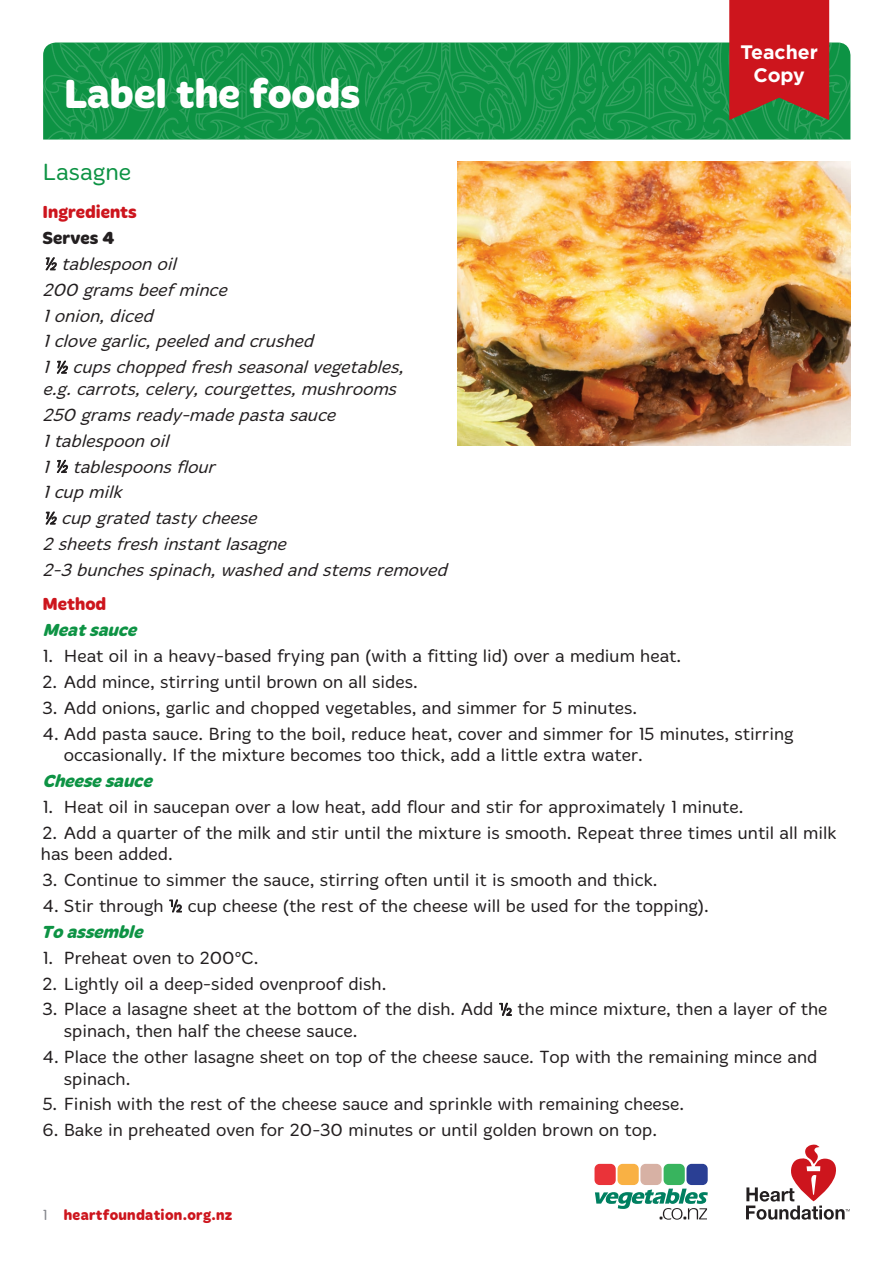
<style>
.page{position:relative;width:893px;height:1263px;background:#fff}
.page>*{position:absolute;margin:0;border:0;box-sizing:border-box;transform-origin:0 0}
.t1{font:700 42px "Merge";color:#fff}
.t2{font:300 24px "Merge";color:#0d9344}
.t3{font:700 19.5px/23.4px "Gotham";color:#fff;text-align:center}
.t4{font:300 18px/21.6px "Merge";color:#231f20}
.t5{font:italic 300 18px/25.8px "Merge";color:#231f20}
.t6{font:italic 700 18px "Merge";color:#0d9344}
.t7{font:700 18px "Merge";color:#cd151d}
.t8{font:700 15px "Merge";letter-spacing:.02em;color:#cd151d}
.s1{font-weight:700;font-style:normal}
.s2{font-weight:400}
.s3{font-weight:700;font-style:italic;color:#0d9344}
.s4{font-size:30px}
.s5{font-weight:300;color:#85878d}
</style>
<div class="page">
<svg style="left:746px;top:1144px;width:104px;height:76px"></svg>
<div style="left:686px;top:1164px;width:22px;height:21px;background:#2a3f94;border-radius:5px"></div>
<div style="left:664px;top:1164px;width:21px;height:21px;background:#38b45e;border-radius:5px"></div>
<div style="left:640px;top:1164px;width:22px;height:21px;background:#d7b1a4;border-radius:5px"></div>
<div style="left:617px;top:1164px;width:22px;height:21px;background:#f9b144;border-radius:5px"></div>
<div style="left:594px;top:1164px;width:22px;height:21px;background:#ea3339;border-radius:5px"></div>
<svg style="left:595px;top:1188px;width:113px;height:32px"></svg>
<img style="left:43px;top:43px;width:807px;height:97px">
<svg style="left:729px;top:0;width:100px;height:120px"></svg>
<svg style="left:46px;top:257px;width:11px;height:14px"></svg>
<svg style="left:57px;top:361px;width:11px;height:13px"></svg>
<svg style="left:57px;top:460px;width:11px;height:13px"></svg>
<svg style="left:46px;top:512px;width:11px;height:13px"></svg>
<svg style="left:169px;top:899px;width:13px;height:13px"></svg>
<svg style="left:499px;top:1003px;width:13px;height:13px"></svg>
<img style="left:457px;top:162px;width:393px;height:283px">
<h1 class="t1" style="left:64px;top:69px;width:298px">Label the foods</h1>
<p class="t3" style="left:741px;top:40px;width:79px">Teacher<br>Copy</p>
<h2 class="t2" style="left:43px;top:158px;width:90px">Lasagne</h2>
<p class="t7" style="left:43px;top:202px;width:96px">Ingredients</p>
<p class="t5" style="left:43px;top:225px;width:368px"><span class="s1">Serves 4<br></span><span class="s2">½</span> tablespoonoil<br>200 gramsbeef mince<br>1onion,diced<br>1clovegarlic,peeledandcrushed<br>1<span class="s2">½</span> cupschoppedfreshseasonalvegetables,</p>
<p class="t5" style="left:43px;top:376px;width:411px">e.g.carrots,celery,courgettes,mushrooms<br>250 gramsready-madepastasauce<br>1tablespoonoil<br>1<span class="s2">½</span> tablespoonsflour<br>1cupmilk<br><span class="s2">½</span> cupgratedtastycheese<br>2sheetsfreshinstantlasagne<br>2-3bunchesspinach,washedandstemsremoved</p>
<p class="t7" style="left:43px;top:594px;width:65px">Method</p>
<p class="t6" style="left:43px;top:620px;width:101px">Meatsauce</p>
<p class="t4" style="left:43px;top:645px;width:640px">1. Heat oil in a heavy-based frying pan (with a fitting lid) over a medium heat.</p>
<p class="t4" style="left:43px;top:671px;width:377px">2. Add mince, stirring until brown on all sides.</p>
<p class="t4" style="left:43px;top:697px;width:596px">3. Add onions, garlic and chopped vegetables, and simmer for 5 minutes.</p>
<p class="t4" style="left:64px;top:723px;width:731px;text-indent:-21px">4. Add pasta sauce. Bring to the boil, reduce heat, cover and simmer for 15 minutes, stirring occasionally. If the mixture becomes too thick, add a little extra water.</p>
<p class="t6" style="left:43px;top:770px;width:117px">Cheesesauce</p>
<p class="t4" style="left:43px;top:796px;width:702px">1. Heat oil in saucepan over a low heat, add flour and stir for approximately 1 minute.</p>
<p class="t4" style="left:41px;top:822px;width:797px">2. Add a quarter of the milk and stir until the mixture is smooth. Repeat three times until all milk has been added.</p>
<p class="t4" style="left:43px;top:869px;width:616px">3. Continue to simmer the sauce, stirring often until it is smooth and thick.</p>
<p class="t4" style="left:41px;top:893px;width:669px;line-height:25.8px">4. Stir through <span class="s2">½</span> cup cheese (the rest of the cheese will be used for the topping).<br><span class="s3">Toassemble</span></p>
<p class="t4" style="left:43px;top:947px;width:217px">1. Preheat oven to 200<span class="s4">°</span>C.</p>
<p class="t4" style="left:43px;top:973px;width:345px">2. Lightly oil a deep-sided ovenproof dish.</p>
<p class="t4" style="left:64px;top:999px;width:765px;text-indent:-21px">3. Place a lasagne sheet at the bottom of the dish. Add <span class="s2">½</span> the mince mixture, then a layer of the spinach, then half the cheese sauce.</p>
<p class="t4" style="left:64px;top:1046px;width:755px;text-indent:-21px">4. Place the other lasagne sheet on top of the cheese sauce. Top with the remaining mince and spinach.</p>
<p class="t4" style="left:43px;top:1094px;width:643px">5. Finish with the rest of the cheese sauce and sprinkle with remaining cheese.</p>
<p class="t4" style="left:43px;top:1119px;width:616px">6. Bake in preheated oven for 20-30 minutes or until golden brown on top.</p>
<p class="t8" style="left:43px;top:1207px;width:191px"><span class="s5">1</span> heartfoundation.org.nz</p>
</div>
